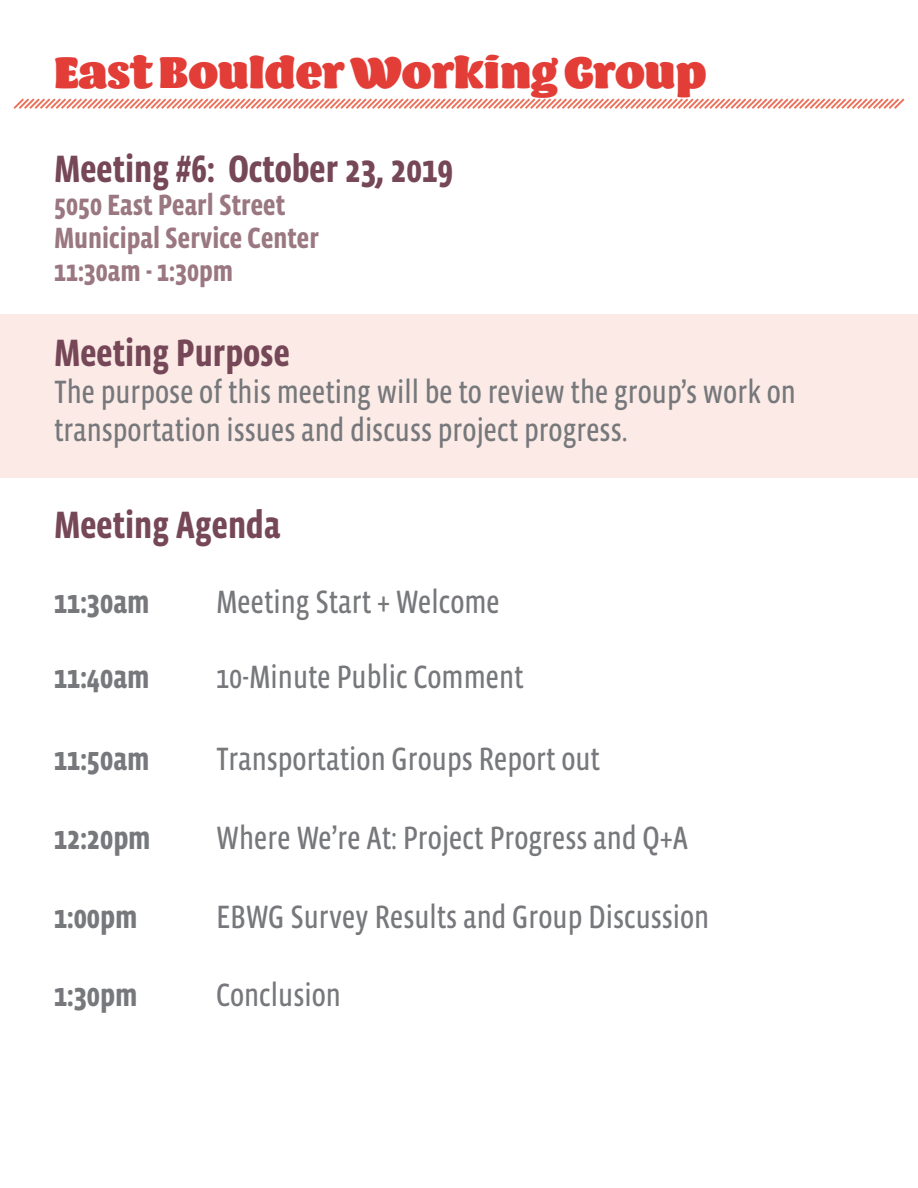
<style>
.page{position:relative;width:918px;height:1188px;background:#fff}
.page>*{position:absolute;margin:0;border:0;box-sizing:border-box;transform-origin:0 0}
.t1{font:45px "Barricada Pro";color:#e33d37}
.t2{font:700 39px "Vista Sans Nar OTCE";color:#764757}
.t3{font:33px/37.5px "Vista Sans Nar OTCE";color:#76787b}
.t4{font:700 33px "Vista Sans Nar OTCE";color:#76787b}
.t5{font:700 30px/33px "Vista Sans Nar OTCE";color:#9a7781}
</style>
<div class="page">
<div style="left:0;top:314px;width:918px;height:163px;background:#fbeae6"></div>
<svg style="left:13px;top:98px;width:892px;height:11px"></svg>
<p class="t1" style="left:54px;top:46px;width:654px">East Boulder Working Group</p>
<p class="t2" style="left:54px;top:147px;width:401px">Meeting #6: October 23, 2019</p>
<p class="t5" style="left:54px;top:188px;width:233px">5050 East Pearl Street</p>
<p class="t5" style="left:54px;top:221px;width:266px">Municipal Service Center<br>11:30am - 1:30pm</p>
<p class="t2" style="left:54px;top:330px;width:237px">Meeting Purpose</p>
<p class="t3" style="left:54px;top:373px;width:743px">The purpose of this meeting will be to review the group’s work on transportation issues and discuss project progress.</p>
<p class="t2" style="left:54px;top:502px;width:228px">Meeting Agenda</p>
<p class="t4" style="left:54px;top:583px;width:97px">11:30am</p>
<p class="t3" style="left:216px;top:582px;width:285px">Meeting Start + Welcome</p>
<p class="t4" style="left:54px;top:658px;width:97px">11:40am</p>
<p class="t3" style="left:216px;top:657px;width:309px">10-Minute Public Comment</p>
<p class="t4" style="left:54px;top:740px;width:97px">11:50am</p>
<p class="t3" style="left:216px;top:740px;width:386px">Transportation Groups Report out</p>
<p class="t4" style="left:54px;top:819px;width:98px">12:20pm</p>
<p class="t3" style="left:216px;top:819px;width:474px">Where We’re At: Project Progress and Q+A</p>
<p class="t4" style="left:54px;top:898px;width:85px">1:00pm</p>
<p class="t3" style="left:216px;top:897px;width:495px">EBWG Survey Results and Group Discussion</p>
<p class="t4" style="left:54px;top:976px;width:85px">1:30pm</p>
<p class="t3" style="left:216px;top:976px;width:126px">Conclusion</p>
</div>
